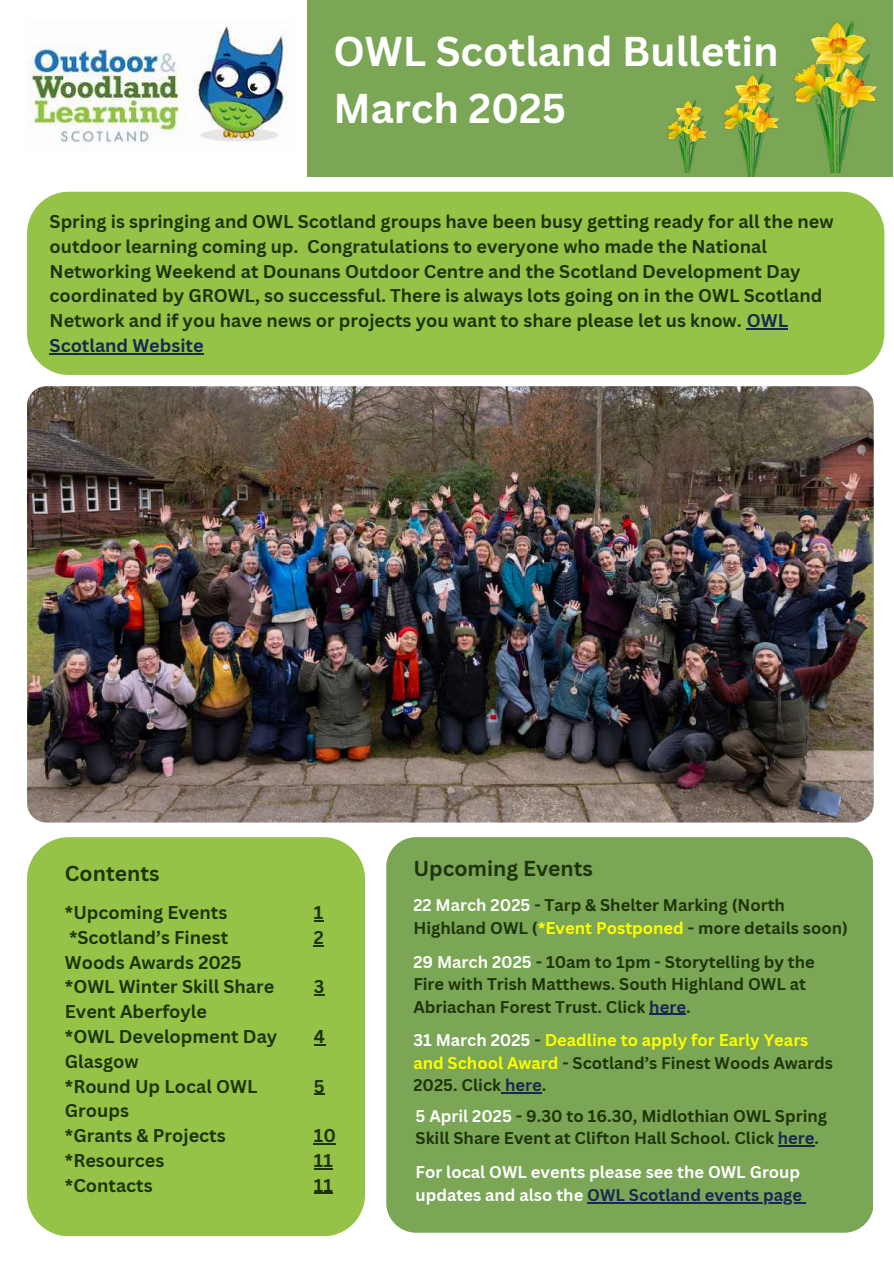
<style>
.page{position:relative;width:894px;height:1264px;background:#fff}
.page>*{position:absolute;margin:0;border:0;box-sizing:border-box;transform-origin:0 0}
.t1{font:700 40.5px/56.2px "Canva Sans";color:#fff}
.t2{font:700 21px "Canva Sans";color:#1e340a}
.t3{font:700 18px/24.8px "Canva Sans";color:#1e340a}
.t4{font:700 16.5px/22.5px "Canva Sans";color:#1e340a}
.t5{font:700 16.5px/22.5px "Canva Sans";color:#ff0}
.t6{font:700 16.5px/22.5px "Canva Sans";color:#fff}
.s1{color:#172951}
.s2{color:#fdfdfc}
.s3{color:#ff0}
.s4{color:#fff}
.s5{color:#1e340a}
</style>
<div class="page">
<div style="left:386px;top:837px;width:486px;height:395px;background:#7aa655;border-radius:30px"></div>
<div style="left:265px;top:0;width:628px;height:177px;background:#7aa655"></div>
<img style="left:28px;top:0;width:278px;height:177px">
<div style="left:27px;top:837px;width:338px;height:398px;background:#94c348"></div>
<img style="left:27px;top:386px;width:846px;height:436px;border-radius:19px">
<div style="left:27px;top:192px;width:857px;height:183px;background:#94c348"></div>
<hr style="left:587px;top:1201px;width:214px;height:1px;background:#172951">
<img style="left:793px;top:21px;width:82px;height:151px">
<hr style="left:746px;top:328px;width:41px;height:1px;background:#172951">
<hr style="left:50px;top:353px;width:154px;height:1px;background:#172951">
<img style="left:667px;top:100px;width:39px;height:72px">
<img style="left:723px;top:74px;width:55px;height:103px">
<hr style="left:649px;top:1013px;width:36px;height:1px;background:#172951">
<hr style="left:777px;top:1145px;width:37px;height:1px;background:#172951">
<svg style="left:314px;top:1143px;width:22px;height:1px"></svg>
<svg style="left:314px;top:1167px;width:19px;height:2px"></svg>
<svg style="left:314px;top:1192px;width:19px;height:1px"></svg>
<hr style="left:501px;top:1092px;width:40px;height:1px;background:#172951">
<h1 class="t1" style="left:333px;top:22px;width:446px">OWL Scotland Bulletin<br>March 2025</h1>
<p class="t3" style="left:50px;top:209px;width:785px">Spring is springing and OWL Scotland groups have been busy getting ready for all the new outdoor learning coming up. Congratulations to everyone who made the National Networking Weekend at Dounans Outdoor Centre and the Scotland Development Day coordinated by GROWL, so successful. There is always lots going on in the OWL Scotland Network and if you have news or projects you want to share please let us know. <span class="s1">OWL Scotland Website</span></p>
<p class="t2" style="left:65px;top:858px;width:96px">Contents</p>
<p class="t3" style="left:65px;top:899px;width:214px">*Upcoming Events *Scotland’s Finest<br>Woods Awards 2025 *OWL Winter Skill Share<br>Event Aberfoyle<br>*OWL Development Day<br>Glasgow<br>*Round Up Local OWL<br>Groups<br>*Grants &amp; Projects *Resources<br>*Contacts</p>
<p class="t3" style="left:314px;top:899px;width:12px">1<br>2</p>
<p class="t3" style="left:314px;top:974px;width:12px">3</p>
<p class="t3" style="left:314px;top:1023px;width:13px">4</p>
<p class="t3" style="left:314px;top:1073px;width:12px">5</p>
<p class="t3" style="left:314px;top:1122px;width:24px">10<br>11<br>11</p>
<p class="t2" style="left:413px;top:853px;width:181px">Upcoming Events</p>
<p class="t4" style="left:413px;top:893px;width:436px"><span class="s2">22 March 2025</span> - Tarp &amp; Shelter Marking (North<br>Highland OWL (<span class="s3">*Event Postponed</span> - more details soon)</p>
<p class="t4" style="left:413px;top:949px;width:403px"><span class="s2">29 March 2025</span> - 10am to 1pm - Storytelling by the<br>Fire with Trish Matthews. South Highland OWL at<br>Abriachan Forest Trust. Click <span class="s1">here</span>.</p>
<p class="t5" style="left:413px;top:1028px;width:421px"><span class="s4">31 March 2025</span> <span class="s5">-</span> Deadline to apply for Early Years and School Award <span class="s5">- Scotland’s Finest Woods Awards<br>2025. Click</span> <span class="s1">here</span><span class="s5">.</span></p>
<p class="t4" style="left:415px;top:1104px;width:413px"><span class="s2">5 April 2025</span> - 9.30 to 16.30, Midlothian OWL Spring<br>Skill Share Event at Clifton Hall School. Click <span class="s1">here</span>.</p>
<p class="t6" style="left:415px;top:1160px;width:388px">For local OWL events please see the OWL Group updates and also the <span class="s1">OWL Scotland events page</span></p>
</div>
